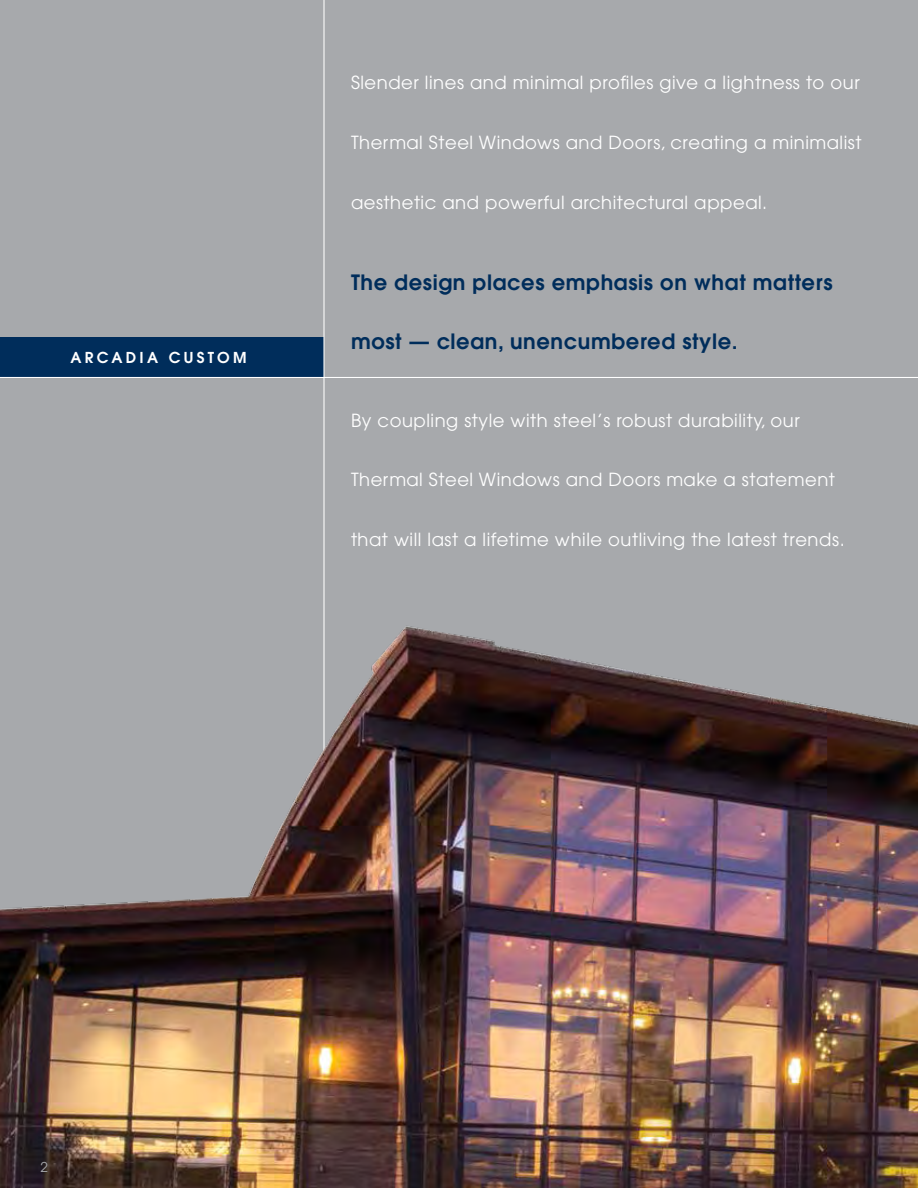
<style>
.page{position:relative;width:918px;height:1188px;background:#a7a9ac}
.page>*{position:absolute;margin:0;border:0;box-sizing:border-box;transform-origin:0 0}
.t1{font:600 21px "Avant Garde";letter-spacing:.03em;color:#002d5b}
.t2{font:18px "Avant Garde";letter-spacing:.03em;color:#fff}
.t3{font:600 15px "Avant Garde";letter-spacing:.22em;color:#fff}
.t4{font:13.5px "Avant Garde";color:#a7a9ac}
</style>
<div class="page">
<div style="left:0;top:338px;width:324px;height:40px;background:#002d5b"></div>
<hr style="left:323px;top:0;width:2px;height:1188px;background:#fff">
<img style="left:0;top:551px;width:918px;height:637px">
<hr style="left:0;top:377px;width:918px;height:1px;background:#fff">
<p class="t3" style="left:71px;top:348px;width:178px">ARCADIA CUSTOM</p>
<p class="t2" style="left:351px;top:72px;width:510px">Slender lines and minimal profiles give a lightness to our</p>
<p class="t2" style="left:351px;top:132px;width:512px">Thermal Steel Windows and Doors, creating a minimalist</p>
<p class="t2" style="left:351px;top:192px;width:418px">aesthetic and powerful architectural appeal.</p>
<p class="t1" style="left:351px;top:269px;width:483px">The design places emphasis on what matters</p>
<p class="t1" style="left:351px;top:327px;width:388px">most — clean, unencumbered style.</p>
<p class="t2" style="left:351px;top:409px;width:450px">By coupling style with steel’s robust durability, our</p>
<p class="t2" style="left:351px;top:469px;width:486px">Thermal Steel Windows and Doors make a statement</p>
<p class="t2" style="left:351px;top:529px;width:495px">that will last a lifetime while outliving the latest trends.</p>
<p class="t4" style="left:40px;top:1159px;width:9px">2</p>
</div>
